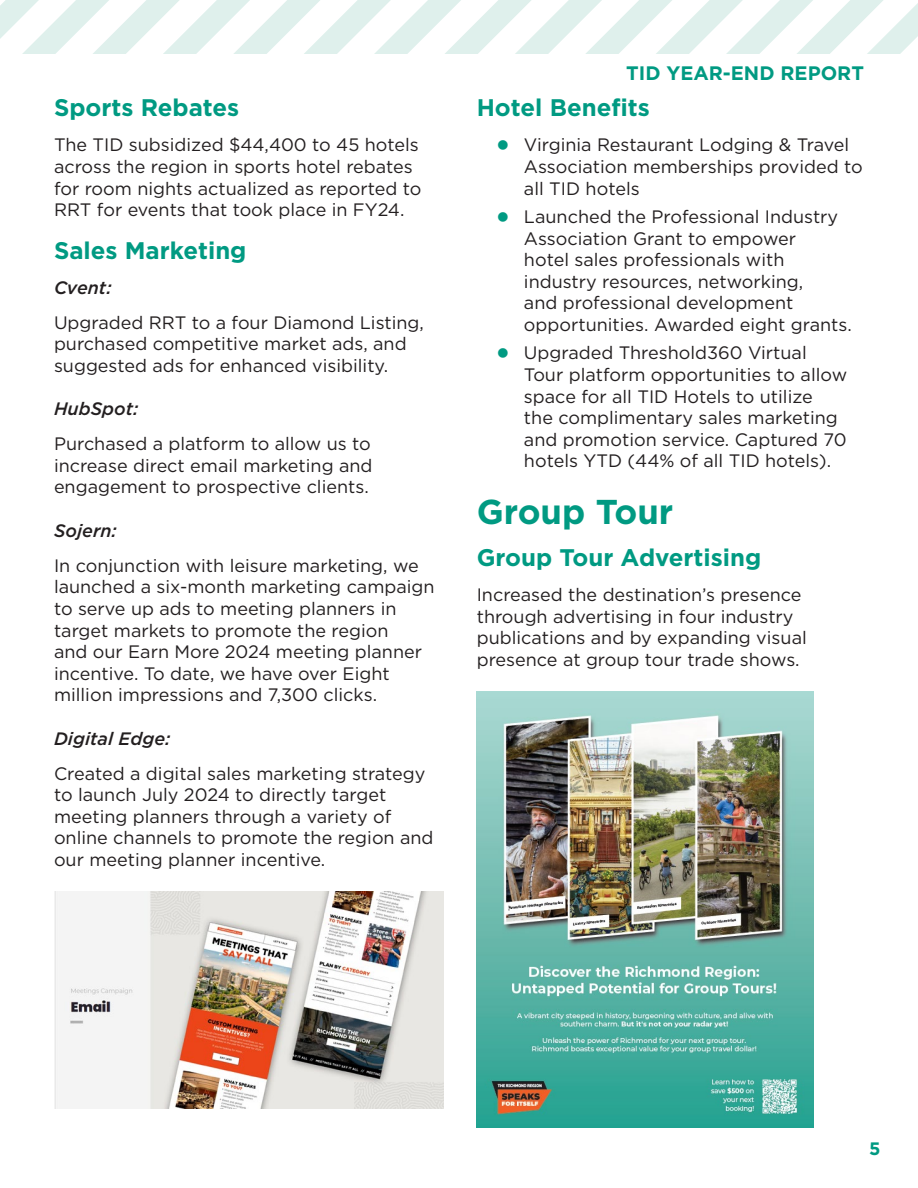
<style>
.page{position:relative;width:918px;height:1188px;background:#fff}
.page>*{position:absolute;margin:0;border:0;box-sizing:border-box;transform-origin:0 0}
.Section_Title{font:700 34.5px "Gotham";color:#009a82}
.Subheading{font:700 24px "Gotham";color:#009a82}
.t1{font:700 19.5px "Gotham";color:#009a82}
.t2{font:18px/21.6px "Gotham";color:#231f20}
.Little_Guys{font:italic 500 18px "Gotham";color:#231f20}
.t3{font:700 18px "Gotham";color:#009a82}
</style>
<div class="page">
<svg style="left:0;top:0;width:918px;height:54px"></svg>
<img style="left:54px;top:891px;width:390px;height:217px">
<img style="left:477px;top:691px;width:336px;height:437px">
<p class="Subheading" style="left:54px;top:92px;width:187px">Sports Rebates</p>
<p class="t2" style="left:54px;top:134px;width:369px">The TID subsidized $44,400 to 45 hotels across the region in sports hotel rebates for room nights actualized as reported to RRT for events that took place in FY24.</p>
<p class="Subheading" style="left:54px;top:234px;width:194px">Sales Marketing</p>
<p class="Little_Guys" style="left:54px;top:276px;width:59px">Cvent:</p>
<p class="t2" style="left:54px;top:311px;width:371px">Upgraded RRT to a four Diamond Listing, purchased competitive market ads, and suggested ads for enhanced visibility.</p>
<p class="Little_Guys" style="left:54px;top:397px;width:86px">HubSpot:</p>
<p class="t2" style="left:54px;top:433px;width:320px;text-align:justify">Purchased a platform to allow us to increase direct email marketing and engagement to prospective clients.</p>
<p class="Little_Guys" style="left:54px;top:519px;width:64px">Sojern:</p>
<p class="t2" style="left:54px;top:554px;width:382px">In conjunction with leisure marketing, we launched a six-month marketing campaign to serve up ads to meeting planners in target markets to promote the region<br>and our Earn More 2024 meeting planner incentive. To date, we have over Eight million impressions and 7,300 clicks.</p>
<p class="Little_Guys" style="left:54px;top:726px;width:118px">Digital Edge:</p>
<p class="t2" style="left:54px;top:762px;width:381px">Created a digital sales marketing strategy to launch July 2024 to directly target meeting planners through a variety of online channels to promote the region and our meeting planner incentive.</p>
<p class="t1" style="left:626px;top:60px;width:239px">TID YEAR-END REPORT</p>
<p class="Subheading" style="left:477px;top:92px;width:175px">Hotel Benefits</p>
<p class="t2" style="left:524px;top:134px;width:340px">Virginia Restaurant Lodging &amp; Travel<br>Association memberships provided to all TID hotels</p>
<p class="t2" style="left:524px;top:205px;width:329px">Launched the Professional Industry Association Grant to empower<br>hotel sales professionals with industry resources, networking,<br>and professional development opportunities. Awarded eight grants.</p>
<p class="t2" style="left:524px;top:342px;width:325px">Upgraded Threshold360 Virtual Tour platform opportunities to allow space for all TID Hotels to utilize<br>the complimentary sales marketing and promotion service. Captured 70 hotels YTD (44% of all TID hotels).</p>
<p class="Section_Title" style="left:477px;top:489px;width:198px">Group Tour</p>
<p class="Subheading" style="left:477px;top:542px;width:286px">Group Tour Advertising</p>
<p class="t2" style="left:477px;top:583px;width:332px">Increased the destination’s presence through advertising in four industry publications and by expanding visual presence at group tour trade shows.</p>
<p class="t3" style="left:869px;top:1137px;width:13px">5</p>
</div>
